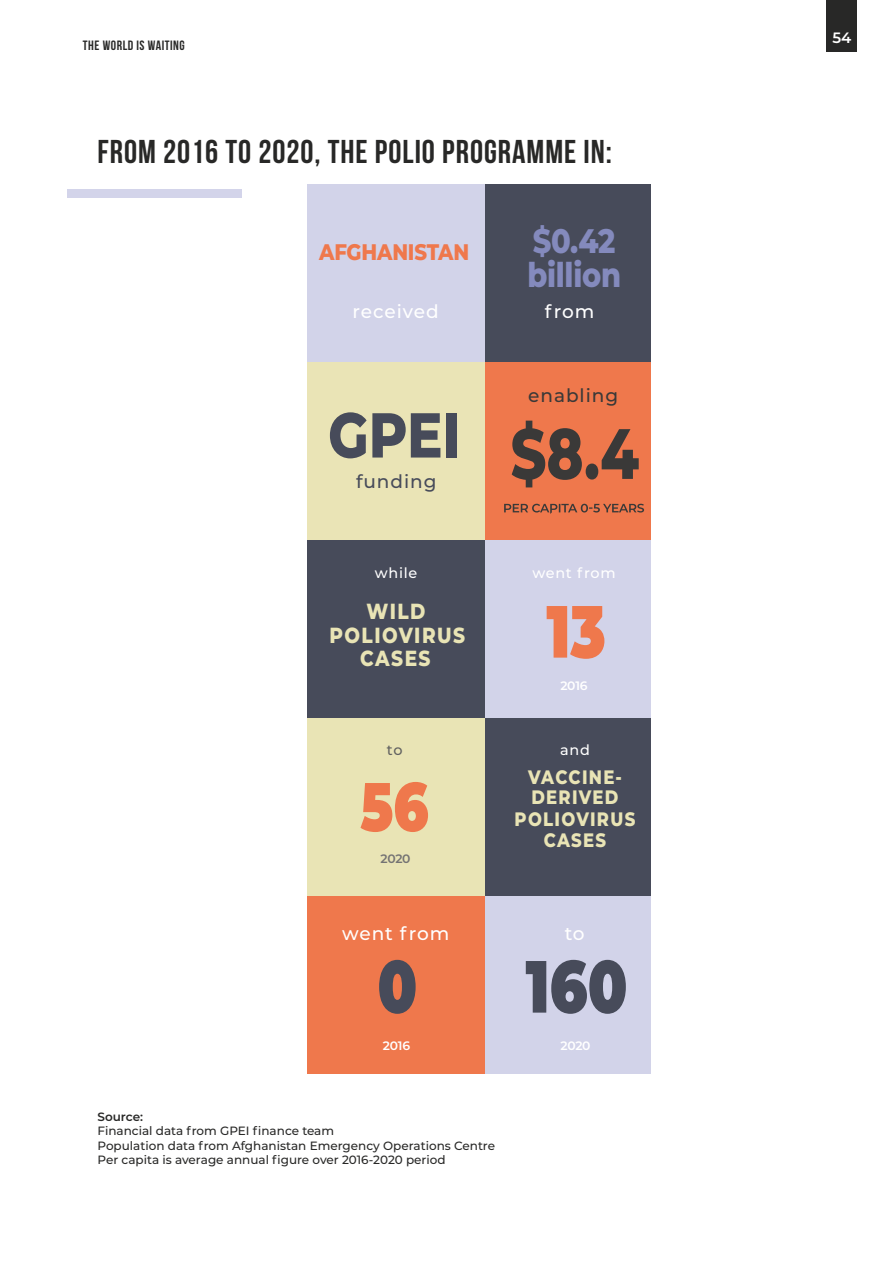
<style>
.page{position:relative;width:893px;height:1263px;background:#fff}
.page>*{position:absolute;margin:0;border:0;box-sizing:border-box;transform-origin:0 0}
.t1{font:900 73.65px "Montserrat";color:#474b5a;scale:.78 1}
.t2{font:900 73.65px "Montserrat";color:#ef784c;scale:.78 1}
.t3{font:900 68.4px "Montserrat";color:#ef784c;scale:.78 1}
.t4{font:800 63.3px "Montserrat";color:#474b5a;scale:.83 1}
.t5{font:800 34.05px/34.5px "Montserrat";letter-spacing:-.01em;color:#848abd;scale:.85 1}
.t6{font:700 33px "Bebas Neue";letter-spacing:.03em;color:#282827}
.t7{font:800 22.5px "Montserrat";letter-spacing:-.01em;color:#ef784c;scale:.87 1}
.t8{font:800 21.9px/23.5px "Montserrat";letter-spacing:.08em;color:#e9e4b5;text-align:center;scale:.85 1}
.t9{font:800 19.35px/21.1px "Montserrat";letter-spacing:.08em;color:#e9e4b5;text-align:center;scale:.85 1}
.t10{font:500 18.45px "Montserrat";letter-spacing:.05em;color:#fff}
.t11{font:500 18.45px "Montserrat";letter-spacing:.05em;color:#3a3938}
.t12{font:500 18.45px "Montserrat";letter-spacing:.05em;color:#474b5a}
.t13{font:600 15px "Montserrat";color:#fff}
.t14{font:500 14.4px "Montserrat";letter-spacing:.05em;color:#fff}
.t15{font:500 14.4px "Montserrat";color:#616160}
.t16{font:700 13.5px "Bebas Neue";letter-spacing:.04em;color:#282827}
.t17{font:600 12.15px "Montserrat";letter-spacing:-.02em;color:#fff}
.t18{font:600 12.15px "Montserrat";color:#747373}
.t19{font:500 12px/14.4px "Montserrat";color:#282827}
.t20{font:600 12px "Montserrat";color:#282827}
.s1{font-size:71.1px;color:#3a3938}
</style>
<div class="page">
<div style="left:827px;top:0;width:30px;height:52px;background:#282827"></div>
<div style="left:68px;top:189px;width:174px;height:9px;background:#d3d4ea"></div>
<div style="left:307px;top:184px;width:178px;height:178px;background:#d2d3e9"></div>
<div style="left:485px;top:184px;width:166px;height:178px;background:#474b5a"></div>
<div style="left:307px;top:362px;width:178px;height:178px;background:#eae4b6"></div>
<div style="left:485px;top:362px;width:166px;height:178px;background:#ef784c"></div>
<div style="left:307px;top:540px;width:178px;height:178px;background:#474b5a"></div>
<div style="left:485px;top:540px;width:166px;height:178px;background:#d2d3e9"></div>
<div style="left:307px;top:718px;width:178px;height:178px;background:#e9e4b5"></div>
<div style="left:307px;top:896px;width:178px;height:177px;background:#ef784c"></div>
<div style="left:485px;top:718px;width:166px;height:178px;background:#474b5a"></div>
<div style="left:485px;top:896px;width:166px;height:177px;background:#d2d3e9"></div>
<svg style="left:504px;top:504px;width:140px;height:10px"></svg>
<p class="t16" style="left:83px;top:38px;width:104px">THE WORLD IS WAITING</p>
<h3 class="t6" style="left:98px;top:133px;width:516px">FROM 2016 TO 2020, THE POLIO PROGRAMME IN:</h3>
<h3 class="t7" style="left:319px;top:236px;width:174px">AFGHANISTAN</h3>
<h3 class="t5" style="left:527px;top:222px;width:112px">$0.42 billion</h3>
<h3 class="t10" style="left:353px;top:298px;width:88px">received</h3>
<h3 class="t10" style="left:545px;top:298px;width:51px">from</h3>
<h3 class="t11" style="left:528px;top:383px;width:91px">enabling</h3>
<h3 class="t4" style="left:328px;top:389px;width:376px">GPEI <span class="s1">$8.4</span></h3>
<h3 class="t12" style="left:356px;top:468px;width:82px">funding</h3>
<p class="t14" style="left:375px;top:563px;width:44px">while</p>
<h3 class="t8" style="left:329px;top:598px;width:161px">WILD<br>POLIOVIRUS<br>CASES</h3>
<p class="t15" style="left:387px;top:740px;width:17px">to</p>
<h2 class="t3" style="left:360px;top:755px;width:89px">56</h2>
<p class="t18" style="left:380px;top:850px;width:32px">2020</p>
<p class="t14" style="left:532px;top:563px;width:85px">went from</p>
<h1 class="t2" style="left:546px;top:576px;width:78px">13</h1>
<p class="t17" style="left:560px;top:677px;width:29px">2016</p>
<p class="t14" style="left:560px;top:740px;width:31px">and</p>
<h3 class="t9" style="left:515px;top:765px;width:143px">VACCINE-<br>DERIVED<br>POLIOVIRUS<br>CASES</h3>
<h3 class="t10" style="left:342px;top:920px;width:109px">went from</h3>
<h3 class="t10" style="left:565px;top:920px;width:22px">to</h3>
<h1 class="t1" style="left:377px;top:931px;width:53px">0</h1>
<h1 class="t1" style="left:525px;top:931px;width:132px">160</h1>
<p class="t17" style="left:383px;top:1037px;width:29px">2016</p>
<p class="t17" style="left:560px;top:1037px;width:32px">2020</p>
<p class="t20" style="left:98px;top:1108px;width:47px">Source:</p>
<p class="t19" style="left:98px;top:1123px;width:399px">Financial data from GPEI finance team<br>Population data from Afghanistan Emergency Operations Centre<br>Per capita is average annual figure over 2016-2020 period</p>
<p class="t13" style="left:832px;top:27px;width:20px">54</p>
</div>
